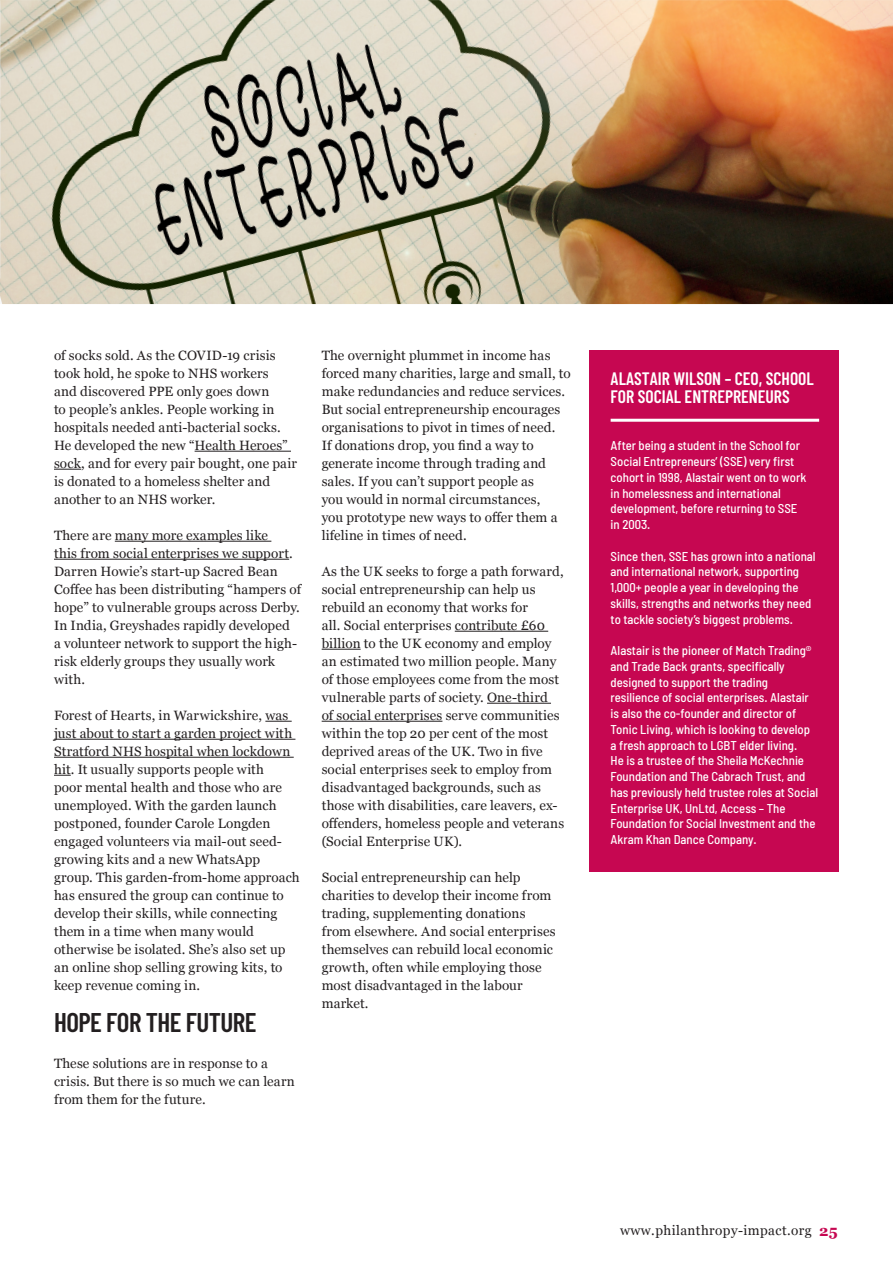
<style>
.page{position:relative;width:893px;height:1263px;background:#fff}
.page>*{position:absolute;margin:0;border:0;box-sizing:border-box;transform-origin:0 0}
.Paragraph_title{font:600 27px "Barlow Condensed";letter-spacing:-.02em;color:#231f20}
.author_in_block{font:600 18px/18px "Barlow Condensed";color:#fff}
.Body_Text{font:13.5px/18px "Georgia";letter-spacing:.01em;color:#231f20}
.Body_Text-2{font:13.5px "Georgia";letter-spacing:.03em;color:#231f20}
.Paragraph___tab{font:500 semi-condensed 12.75px/15.8px "Barlow";color:#fff}
.s1{font-weight:700;font-size:15px;color:#c60751}
</style>
<div class="page">
<hr style="left:195px;top:451px;width:96px;height:1px;background:#231f20">
<svg style="left:54px;top:469px;width:27px;height:1px"></svg>
<hr style="left:115px;top:541px;width:156px;height:1px;background:#231f20">
<hr style="left:54px;top:559px;width:235px;height:1px;background:#231f20">
<svg style="left:265px;top:721px;width:27px;height:1px"></svg>
<hr style="left:54px;top:739px;width:241px;height:1px;background:#231f20">
<hr style="left:54px;top:757px;width:240px;height:1px;background:#231f20">
<svg style="left:54px;top:775px;width:17px;height:1px"></svg>
<hr style="left:455px;top:631px;width:93px;height:1px;background:#231f20">
<hr style="left:322px;top:649px;width:39px;height:1px;background:#231f20">
<hr style="left:487px;top:703px;width:64px;height:1px;background:#231f20">
<hr style="left:322px;top:721px;width:120px;height:1px;background:#231f20">
<div style="left:589px;top:350px;width:250px;height:522px;background:#c60751"></div>
<hr style="left:611px;top:419px;width:208px;height:3px;background:#fff">
<img style="left:0;top:0;width:893px;height:304px">
<img style="left:0;top:0;width:1px;height:279px">
<p class="Body_Text" style="left:54px;top:346px;width:245px">of socks sold. As the COVID-19 crisis took hold, he spoke to NHS workers<br>and discovered PPE only goes down<br>to people’s ankles. People working in hospitals needed anti-bacterial socks.<br>He developed the new “Health Heroes” sock, and for every pair bought, one pair is donated to a homeless shelter and another to an NHS worker.</p>
<p class="Body_Text" style="left:54px;top:526px;width:249px">There are many more examples like<br>this from social enterprises we support.<br>Darren Howie’s start-up Sacred Bean Coffee has been distributing “hampers of hope” to vulnerable groups across Derby.<br>In India, Greyshades rapidly developed<br>a volunteer network to support the high&shy;risk elderly groups they usually work with.</p>
<p class="Body_Text" style="left:54px;top:706px;width:247px">Forest of Hearts, in Warwickshire, was just about to start a garden project with Stratford NHS hospital when lockdown hit. It usually supports people with<br>poor mental health and those who are unemployed. With the garden launch postponed, founder Carole Longden engaged volunteers via mail-out seed&shy;growing kits and a new WhatsApp group. This garden-from-home approach has ensured the group can continue to develop their skills, while connecting them in a time when many would otherwise be isolated. She’s also set up an online shop selling growing kits, to keep revenue coming in.</p>
<p class="Paragraph_title" style="left:54px;top:1003px;width:204px">HOPE FOR THE FUTURE</p>
<p class="Body_Text" style="left:54px;top:1054px;width:242px">These solutions are in response to a crisis. But there is so much we can learn from them for the future.</p>
<p class="Body_Text" style="left:322px;top:346px;width:251px">The overnight plummet in income has forced many charities, large and small, to make redundancies and reduce services.<br>But social entrepreneurship encourages organisations to pivot in times of need.<br>If donations drop, you find a way to generate income through trading and sales. If you can’t support people as<br>you would in normal circumstances,<br>you prototype new ways to offer them a lifeline in times of need.</p>
<p class="Body_Text" style="left:322px;top:562px;width:244px">As the UK seeks to forge a path forward, social entrepreneurship can help us rebuild an economy that works for<br>all. Social enterprises contribute £60 billion to the UK economy and employ an estimated two million people. Many of those employees come from the most vulnerable parts of society. One-third<br>of social enterprises serve communities within the top 20 per cent of the most deprived areas of the UK. Two in five social enterprises seek to employ from disadvantaged backgrounds, such as those with disabilities, care leavers, ex&shy;offenders, homeless people and veterans (Social Enterprise UK).</p>
<p class="Body_Text" style="left:322px;top:868px;width:235px">Social entrepreneurship can help charities to develop their income from trading, supplementing donations from elsewhere. And social enterprises themselves can rebuild local economic growth, often while employing those most disadvantaged in the labour market.</p>
<p class="author_in_block" style="left:611px;top:368px;width:205px">ALASTAIR WILSON – CEO, SCHOOL<br>FOR SOCIAL ENTREPRENEURS</p>
<p class="Paragraph___tab" style="left:611px;top:437px;width:197px">After being a student in the School for Social Entrepreneurs’ (SSE) very first cohort in 1998, Alastair went on to work in homelessness and international development, before returning to SSE</p>
<p class="Paragraph___tab" style="left:611px;top:516px;width:41px">in 2003.</p>
<p class="Paragraph___tab" style="left:611px;top:548px;width:207px">Since then, SSE has grown into a national and international network, supporting 1,000+ people a year in developing the skills, strengths and networks they need to tackle society’s biggest problems.</p>
<p class="Paragraph___tab" style="left:611px;top:642px;width:209px">Alastair is the pioneer of Match Trading® and Trade Back grants, specifically designed to support the trading resilience of social enterprises. Alastair is also the co-founder and director of Tonic Living, which is looking to develop a fresh approach to LGBT elder living.<br>He is a trustee of the Sheila McKechnie Foundation and The Cabrach Trust, and has previously held trustee roles at Social Enterprise UK, UnLtd, Access – The Foundation for Social Investment and the Akram Khan Dance Company.</p>
<p class="Body_Text-2" style="left:620px;top:1221px;width:219px">www.philanthropy-impact.org <span class="s1">25</span></p>
</div>
